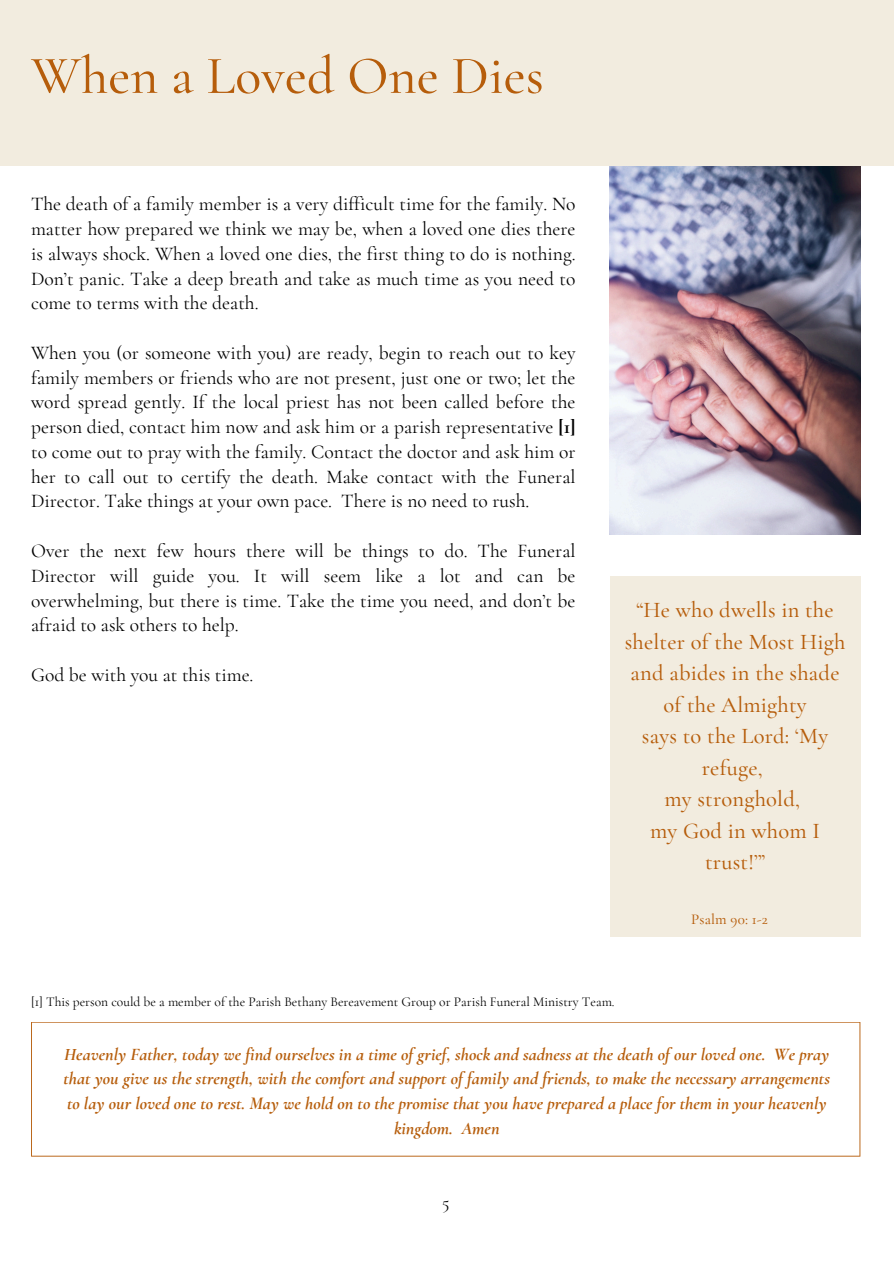
<style>
.page{position:relative;width:894px;height:1264px;background:#fff}
.page>*{position:absolute;margin:0;border:0;box-sizing:border-box;transform-origin:0 0}
.t1{font:500 54px "Cormorant Garamond";color:#b65d0b}
.t2{font:500 22.5px/31.5px "Cormorant Garamond";letter-spacing:.01em;color:#b65d0b;text-align:center}
.t3{font:19.5px/24.8px "Cormorant Garamond";color:#000;text-align:justify}
.t4{font:italic 700 18px/24.8px "Cormorant Garamond";color:#b65d0b;text-align:center}
.t5{font:18px "Cormorant Garamond";color:#000}
.t6{font:500 15px "Cormorant Garamond";letter-spacing:.01em;color:#b65d0b}
.t7{font:13.5px "Cormorant Garamond";color:#000}
.s1{font-weight:700}
</style>
<div class="page">
<div style="left:0;top:0;width:893px;height:166px;background:#f2ecdf"></div>
<img style="left:609px;top:166px;width:251px;height:368px">
<div style="left:609px;top:576px;width:251px;height:361px;background:#f2ecdf"></div>
<svg style="left:31px;top:1022px;width:829px;height:134px"></svg>
<h4 class="t1" style="left:31px;top:43px;width:514px">When a Loved One Dies</h4>
<h1 class="t3" style="left:31px;top:192px;width:546px">The death of a family member is a very difficult time for the family. No matter how prepared we think we may be, when a loved one dies there is always shock. When a loved one dies, the first thing to do is nothing.<br>Don’t panic. Take a deep breath and take as much time as you need to come to terms with the death.</h1>
<h4 class="t3" style="left:31px;top:340px;width:546px">When you (or someone with you) are ready, begin to reach out to key family members or friends who are not present, just one or two; let the word spread gently. If the local priest has not been called before the person died, contact him now and ask him or a parish representative <span class="s1">[1] </span>to come out to pray with the family. Contact the doctor and ask him or her to call out to certify the death. Make contact with the Funeral Director. Take things at your own pace. There is no need to rush.</h4>
<h4 class="t3" style="left:31px;top:538px;width:546px">Over the next few hours there will be things to do. The Funeral Director will guide you. It will seem like a lot and can be overwhelming, but there is time. Take the time you need, and don’t be afraid to ask others to help.</h4>
<h4 class="t3" style="left:31px;top:662px;width:224px">God be with you at this time.</h4>
<h2 class="t2" style="left:624px;top:594px;width:222px">“He who dwells in the shelter of the Most High and abides in the shade of the Almighty<br>says to the Lord: ‘My refuge,<br>my stronghold,<br>my God in whom I trust!’”</h2>
<h5 class="t6" style="left:691px;top:910px;width:78px">Psalm 90: 1-2</h5>
<p class="t7" style="left:31px;top:993px;width:585px">[1] This person could be a member of the Parish Bethany Bereavement Group or Parish Funeral Ministry Team.</p>
<p class="t4" style="left:63px;top:1041px;width:767px">Heavenly Father, today we find ourselves in a time of grief, shock and sadness at the death of our loved one. We pray that you give us the strength, with the comfort and support of family and friends, to make the necessary arrangements to lay our loved one to rest. May we hold on to the promise that you have prepared a place for them in your heavenly kingdom. Amen</p>
<h3 class="t5" style="left:442px;top:1191px;width:9px">5</h3>
</div>
